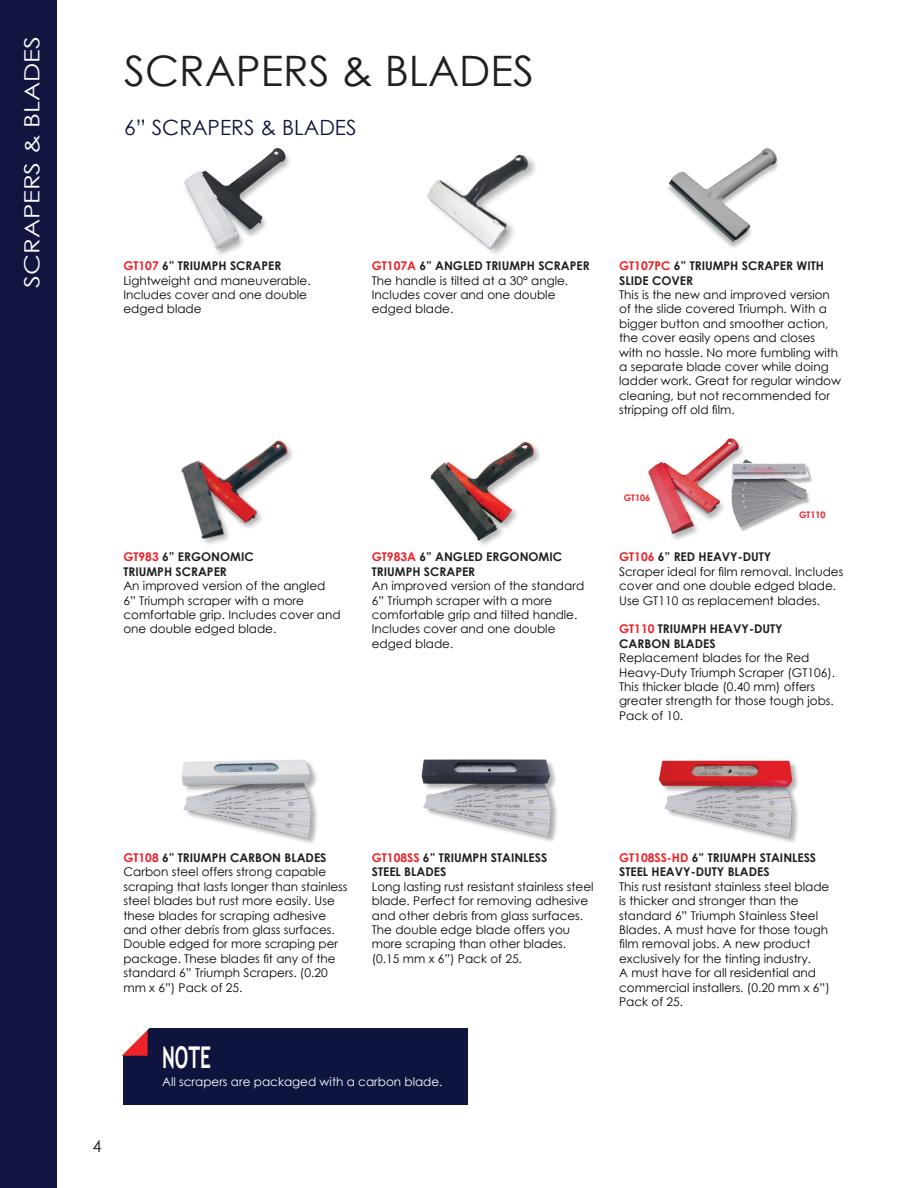
<style>
.page{position:relative;width:918px;height:1188px;background:#fff}
.page>*{position:absolute;margin:0;border:0;box-sizing:border-box;transform-origin:0 0}
.t1{font:42px "Century Gothic";color:#231f20}
.t2{font:700 30px "Trebuchet MS";color:#fff;scale:.64 1}
.t3{font:21px "Century Gothic";color:#0f143e}
.t4{font:21px "Century Gothic";color:#fff;scale:1.23 1}
.t5{font:16.5px "Century Gothic";color:#231f20}
.t6{font:12px/14.4px "Century Gothic";color:#040503}
.t7{font:700 12px/14.4px "Century Gothic";color:#231f20}
.t8{font:12px "Century Gothic";color:#fff}
.t9{font:700 9px "Century Gothic";color:#ee2026}
.s1{font-weight:700;color:#ee2026}
.s2{font-weight:700;color:#231f20}
.s3{color:#ee2026}
</style>
<div class="page">
<img style="left:184px;top:148px;width:106px;height:107px">
<img style="left:427px;top:154px;width:109px;height:100px">
<img style="left:668px;top:148px;width:111px;height:100px">
<img style="left:181px;top:440px;width:112px;height:104px">
<img style="left:430px;top:442px;width:110px;height:103px">
<img style="left:648px;top:438px;width:95px;height:102px">
<img style="left:729px;top:457px;width:83px;height:80px">
<img style="left:181px;top:759px;width:136px;height:84px">
<img style="left:421px;top:759px;width:136px;height:83px">
<img style="left:658px;top:760px;width:140px;height:82px">
<div style="left:0;top:0;width:57px;height:1188px;background:#121540"></div>
<div style="left:123px;top:1029px;width:345px;height:76px;background:#0f143e"></div>
<svg style="left:121px;top:1028px;width:31px;height:28px"></svg>
<h3 class="t4" style="left:17px;top:288px;width:206px;rotate:-90deg">SCRAPERS &amp; BLADES</h3>
<h1 class="t1" style="left:124px;top:41px;width:411px">SCRAPERS &amp; BLADES</h1>
<h3 class="t3" style="left:124px;top:112px;width:234px">6” SCRAPERS &amp; BLADES</h3>
<p class="t6" style="left:123px;top:258px;width:189px"><span class="s1">GT107</span> <span class="s2">6” TRIUMPH SCRAPER<br></span>Lightweight and maneuverable.<br>Includes cover and one double edged blade</p>
<p class="t7" style="left:123px;top:549px;width:132px"><span class="s3">GT983</span> 6” ERGONOMIC<br>TRIUMPH SCRAPER</p>
<p class="t6" style="left:123px;top:578px;width:219px">An improved version of the angled<br>6” Triumph scraper with a more comfortable grip. Includes cover and one double edged blade.</p>
<p class="t6" style="left:372px;top:258px;width:219px"><span class="s1">GT107A</span> <span class="s2">6” ANGLED TRIUMPH SCRAPER<br></span>The handle is tilted at a 30° angle.<br>Includes cover and one double edged blade.</p>
<p class="t7" style="left:619px;top:258px;width:206px"><span class="s3">GT107PC</span> 6” TRIUMPH SCRAPER WITH<br>SLIDE COVER</p>
<p class="t6" style="left:619px;top:287px;width:223px">This is the new and improved version of the slide covered Triumph. With a bigger button and smoother action, the cover easily opens and closes with no hassle. No more fumbling with a separate blade cover while doing ladder work. Great for regular window cleaning, but not recommended for stripping off old film.</p>
<p class="t7" style="left:372px;top:549px;width:192px"><span class="s3">GT983A</span> 6” ANGLED ERGONOMIC<br>TRIUMPH SCRAPER</p>
<p class="t6" style="left:372px;top:578px;width:214px">An improved version of the standard<br>6” Triumph scraper with a more comfortable grip and tilted handle.<br>Includes cover and one double edged blade.</p>
<p class="t9" style="left:624px;top:491px;width:28px">GT106</p>
<p class="t9" style="left:799px;top:508px;width:28px">GT110</p>
<p class="t6" style="left:619px;top:550px;width:226px"><span class="s1">GT106</span> <span class="s2">6” RED HEAVY-DUTY<br></span>Scraper ideal for film removal. Includes cover and one double edged blade.<br>Use GT110 as replacement blades.</p>
<p class="t7" style="left:619px;top:621px;width:165px"><span class="s3">GT110</span> TRIUMPH HEAVY-DUTY<br>CARBON BLADES</p>
<p class="t6" style="left:619px;top:650px;width:217px">Replacement blades for the Red<br>Heavy-Duty Triumph Scraper (GT106).<br>This thicker blade (0.40 mm) offers greater strength for those tough jobs.<br>Pack of 10.</p>
<h3 class="t5" style="left:92px;top:1135px;width:11px">4</h3>
<p class="t6" style="left:123px;top:850px;width:226px"><span class="s1">GT108</span> <span class="s2">6” TRIUMPH CARBON BLADES </span>Carbon steel offers strong capable scraping that lasts longer than stainless steel blades but rust more easily. Use these blades for scraping adhesive and other debris from glass surfaces.<br>Double edged for more scraping per package. These blades fit any of the standard 6” Triumph Scrapers. (0.20 mm x 6”) Pack of 25.</p>
<p class="t7" style="left:372px;top:850px;width:177px"><span class="s3">GT108SS</span> 6” TRIUMPH STAINLESS<br>STEEL BLADES</p>
<p class="t6" style="left:372px;top:879px;width:223px">Long lasting rust resistant stainless steel blade. Perfect for removing adhesive and other debris from glass surfaces.<br>The double edge blade offers you more scraping than other blades. (0.15 mm x 6”) Pack of 25.</p>
<h2 class="t2" style="left:162px;top:1038px;width:78px">NOTE</h2>
<p class="t8" style="left:162px;top:1073px;width:282px">All scrapers are packaged with a carbon blade.</p>
<p class="t7" style="left:619px;top:850px;width:199px"><span class="s3">GT108SS-HD</span> 6” TRIUMPH STAINLESS<br>STEEL HEAVY-DUTY BLADES</p>
<p class="t6" style="left:619px;top:879px;width:212px">This rust resistant stainless steel blade is thicker and stronger than the standard 6” Triumph Stainless Steel Blades. A must have for those tough film removal jobs. A new product exclusively for the tinting industry.<br>A must have for all residential and commercial installers. (0.20 mm x 6”)<br>Pack of 25.</p>
</div>
